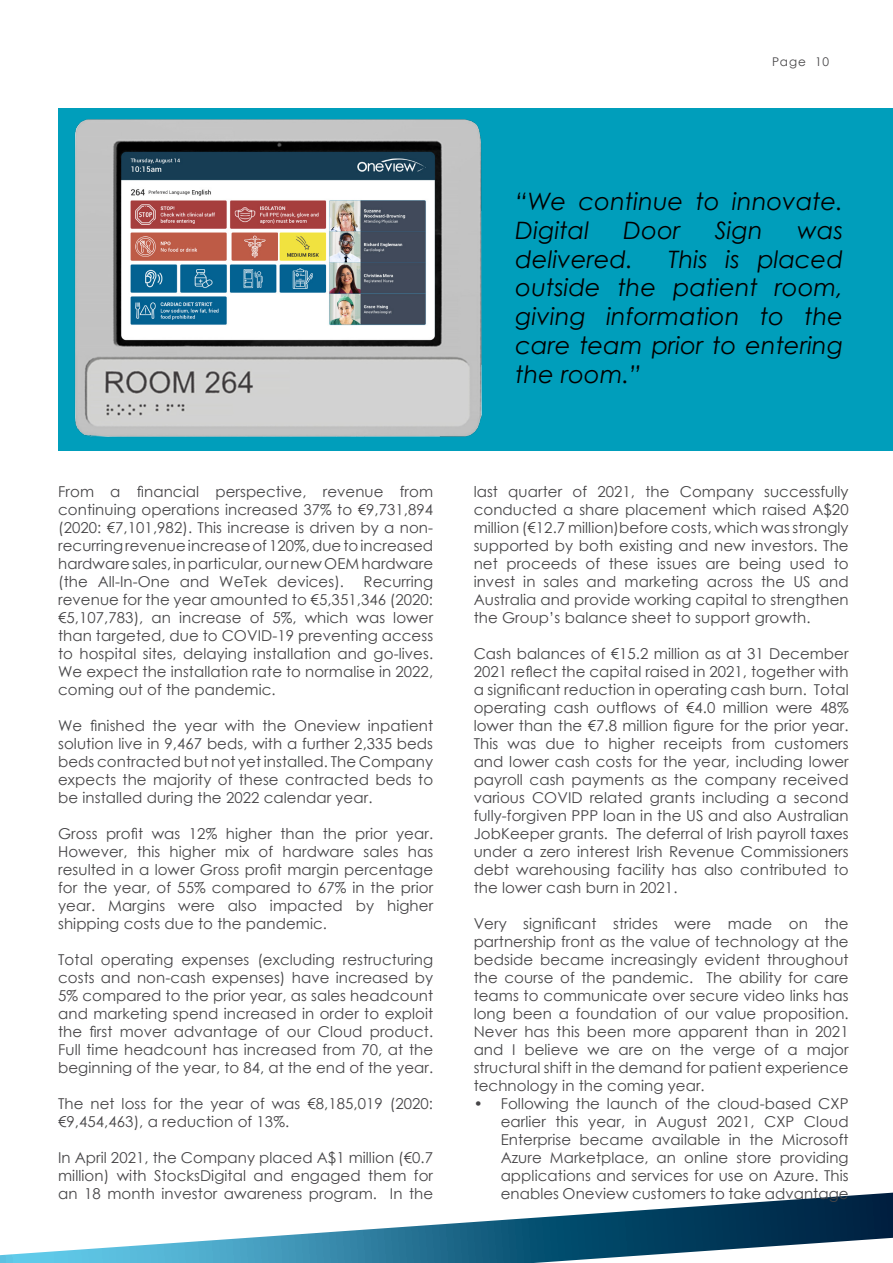
<style>
.page{position:relative;width:893px;height:1263px;background:#fff}
.page>*{position:absolute;margin:0;border:0;box-sizing:border-box;transform-origin:0 0}
.t1{font:italic 24px/28.8px "Century Gothic";letter-spacing:.005em;color:#000}
.t2{font:15px/18px "Century Gothic";letter-spacing:.005em;color:#464547;text-align:justify}
.t3{font:12px "Century Gothic";letter-spacing:.075em;color:#464547}
</style>
<div class="page">
<svg style="left:0;top:1192px;width:893px;height:71px"></svg>
<div style="left:58px;top:108px;width:835px;height:342px;background:#009ebb"></div>
<img style="left:75px;top:119px;width:407px;height:318px">
<p class="t3" style="left:772px;top:53px;width:59px">Page 10</p>
<h1 class="t1" style="left:515px;top:187px;width:329px">“We continue to innovate.<br>Digital</h1>
<h1 class="t1" style="left:624px;top:215px;width:58px">Door</h1>
<h1 class="t1" style="left:715px;top:215px;width:49px">Sign</h1>
<h1 class="t1" style="left:797px;top:215px;width:47px">was</h1>
<h1 class="t1" style="left:515px;top:244px;width:119px">delivered.</h1>
<h1 class="t1" style="left:515px;top:244px;width:329px;text-align:justify;text-indent:153px">This is placed outside the patient room, giving information to the care team prior to entering the room.”</h1>
<p class="t2" style="left:58px;top:483px;width:376px">From a financial perspective, revenue from continuing operations increased 37% to €9,731,894 (2020: €7,101,982). This increase is driven by a non&shy;recurring revenue increase of 120%, due to increased hardware sales, in particular, our new OEM hardware (the All-In-One and WeTek devices).</p>
<p class="t2" style="left:58px;top:573px;width:376px;text-indent:305px">Recurring revenue for the year amounted to €5,351,346 (2020: €5,107,783), an increase of 5%, which was lower than targeted, due to COVID-19 preventing access to hospital sites, delaying installation and go-lives.<br>We expect the installation rate to normalise in 2022, coming out of the pandemic.</p>
<p class="t2" style="left:58px;top:717px;width:376px">We finished the year with the Oneview inpatient solution live in 9,467 beds, with a further 2,335 beds beds contracted but not yet installed. The Company expects the majority of these contracted beds to be installed during the 2022 calendar year.</p>
<p class="t2" style="left:58px;top:825px;width:377px">Gross profit was 12% higher than the prior year.<br>However, this higher mix of hardware sales has resulted in a lower Gross profit margin percentage for the year, of 55% compared to 67% in the prior year. Margins were also impacted by higher shipping costs due to the pandemic.</p>
<p class="t2" style="left:58px;top:951px;width:377px">Total operating expenses (excluding restructuring costs and non-cash expenses) have increased by 5% compared to the prior year, as sales headcount and marketing spend increased in order to exploit the first mover advantage of our Cloud product.<br>Full time headcount has increased from 70, at the beginning of the year, to 84, at the end of the year.</p>
<p class="t2" style="left:58px;top:1095px;width:376px">The net loss for the year of was €8,185,019 (2020: €9,454,463), a reduction of 13%.</p>
<p class="t2" style="left:58px;top:1149px;width:377px">In April 2021, the Company placed A$1 million (€0.7 million) with StocksDigital and engaged them for an 18 month investor awareness program. In the</p>
<p class="t2" style="left:474px;top:483px;width:376px">last quarter of 2021, the Company successfully conducted a share placement which raised A$20 million (€12.7 million)before costs, which was strongly supported by both existing and new investors. The net proceeds of these issues are being used to invest in sales and marketing across the US and Australia and provide working capital to strengthen the Group’s balance sheet to support growth.</p>
<p class="t2" style="left:474px;top:645px;width:377px">Cash balances of €15.2 million as at 31 December 2021 reflect the capital raised in 2021, together with a significant reduction in operating cash burn. Total operating cash outflows of €4.0 million were 48% lower than the €7.8 million figure for the prior year.<br>This was due to higher receipts from customers and lower cash costs for the year, including lower payroll cash payments as the company received various COVID related grants including a second fully-forgiven PPP loan in the US and also Australian JobKeeper grants. The deferral of Irish payroll taxes under a zero interest Irish Revenue Commissioners debt warehousing facility has also contributed to the lower cash burn in 2021.</p>
<p class="t2" style="left:474px;top:915px;width:377px">Very significant strides were made on the partnership front as the value of technology at the bedside became increasingly evident throughout the course of the pandemic. The ability for care teams to communicate over secure video links has long been a foundation of our value proposition.<br>Never has this been more apparent than in 2021 and I believe we are on the verge of a major structural shift in the demand for patient experience technology in the coming year.</p>
<p class="t2" style="left:501px;top:1095px;width:349px;text-indent:-27px">• Following the launch of the cloud-based CXP earlier this year, in August 2021, CXP Cloud Enterprise became available in the Microsoft Azure Marketplace, an online store providing applications and services for use on Azure. This enables Oneview customers to take advantage</p>
</div>
